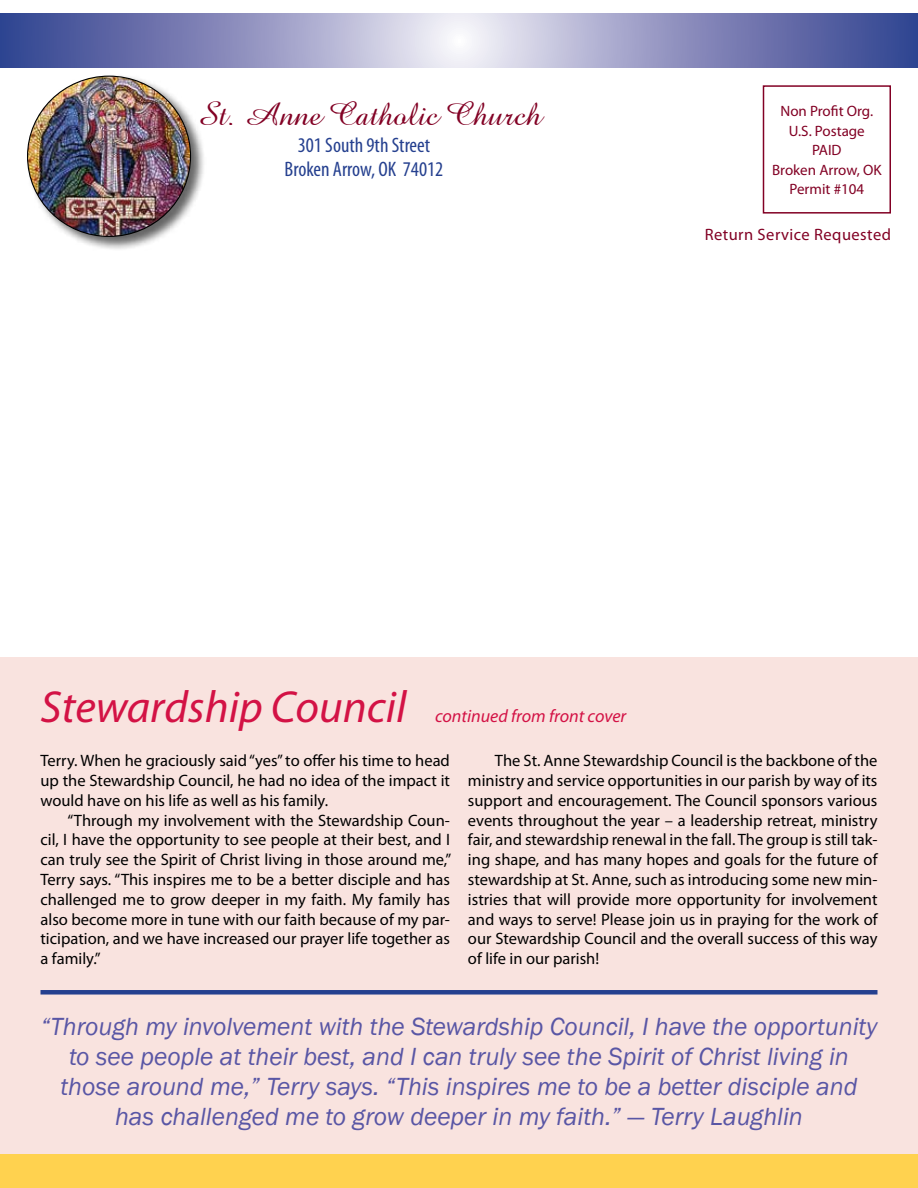
<style>
.page{position:relative;width:918px;height:1188px;background:#fff}
.page>*{position:absolute;margin:0;border:0;box-sizing:border-box;transform-origin:0 0}
.t1{font:italic 45px "Myriad Pro";color:#d31245}
.t2{font:34.5px "Amaze Normal";color:#820024}
.t3{font:italic 25.5px/30px "Franklin Gothic";color:#5956a5;text-align:center}
.t4{font:condensed 21px/24px "Myriad Pro";color:#25408f;text-align:center}
.t5{font:italic 18px "Myriad Pro";color:#d31245}
.t6{font:16.5px/19.8px "Myriad Pro";color:#000;text-align:justify}
.t7{font:16.5px "Myriad Pro";letter-spacing:.025em;color:#820024}
.t8{font:15px/19.5px "Myriad Pro";color:#820024;text-align:center}
</style>
<div class="page">
<div style="left:763px;top:85px;width:128px;height:129px;border:2px solid #820024"></div>
<svg style="left:0;top:14px;width:918px;height:54px;background:#8e92bf"></svg>
<div style="left:26px;top:74px;width:180px;height:177px;background:#000;opacity:.6"></div>
<img style="left:28px;top:76px;width:163px;height:160px">
<div style="left:0;top:1154px;width:918px;height:34px;background:#ffd24f"></div>
<div style="left:0;top:657px;width:918px;height:496px;background:#f9e3df"></div>
<div style="left:40px;top:990px;width:838px;height:5px;background:#25408f"></div>
<h2 class="t2" style="left:197px;top:91px;width:347px">St. Anne Catholic Church</h2>
<p class="t4" style="left:285px;top:133px;width:160px">301 South 9th Street<br>Broken Arrow, OK 74012</p>
<p class="t8" style="left:772px;top:101px;width:111px">Non Profit Org.<br>U.S. Postage<br>PAID<br>Broken Arrow, OK<br>Permit #104</p>
<p class="t7" style="left:705px;top:224px;width:188px">Return Service Requested</p>
<h1 class="t1" style="left:40px;top:679px;width:367px">Stewardship Council</h1>
<p class="t5" style="left:435px;top:705px;width:193px">continued from front cover</p>
<p class="t6" style="left:40px;top:751px;width:411px">Terry. When he graciously said “yes” to offer his time to head up the Stewardship Council, he had no idea of the impact it would have on his life as well as his family.</p>
<p class="t6" style="left:40px;top:810px;width:412px;text-indent:27px">“Through my involvement with the Stewardship Coun&shy;cil, I have the opportunity to see people at their best, and I can truly see the Spirit of Christ living in those around me,” Terry says. “This inspires me to be a better disciple and has challenged me to grow deeper in my faith. My family has also become more in tune with our faith because of my par&shy;ticipation, and we have increased our prayer life together as a family.”</p>
<p class="t6" style="left:468px;top:751px;width:411px;text-indent:27px">The St. Anne Stewardship Council is the backbone of the ministry and service opportunities in our parish by way of its support and encouragement. The Council sponsors various events throughout the year – a leadership retreat, ministry fair, and stewardship renewal in the fall. The group is still tak&shy;ing shape, and has many hopes and goals for the future of stewardship at St. Anne, such as introducing some new min&shy;istries that will provide more opportunity for involvement and ways to serve! Please join us in praying for the work of our Stewardship Council and the overall success of this way of life in our parish!</p>
<p class="t3" style="left:41px;top:1012px;width:838px">“Through my involvement with the Stewardship Council, I have the opportunity to see people at their best, and I can truly see the Spirit of Christ living in those around me,” Terry says. “This inspires me to be a better disciple and has challenged me to grow deeper in my faith.” — Terry Laughlin</p>
</div>
